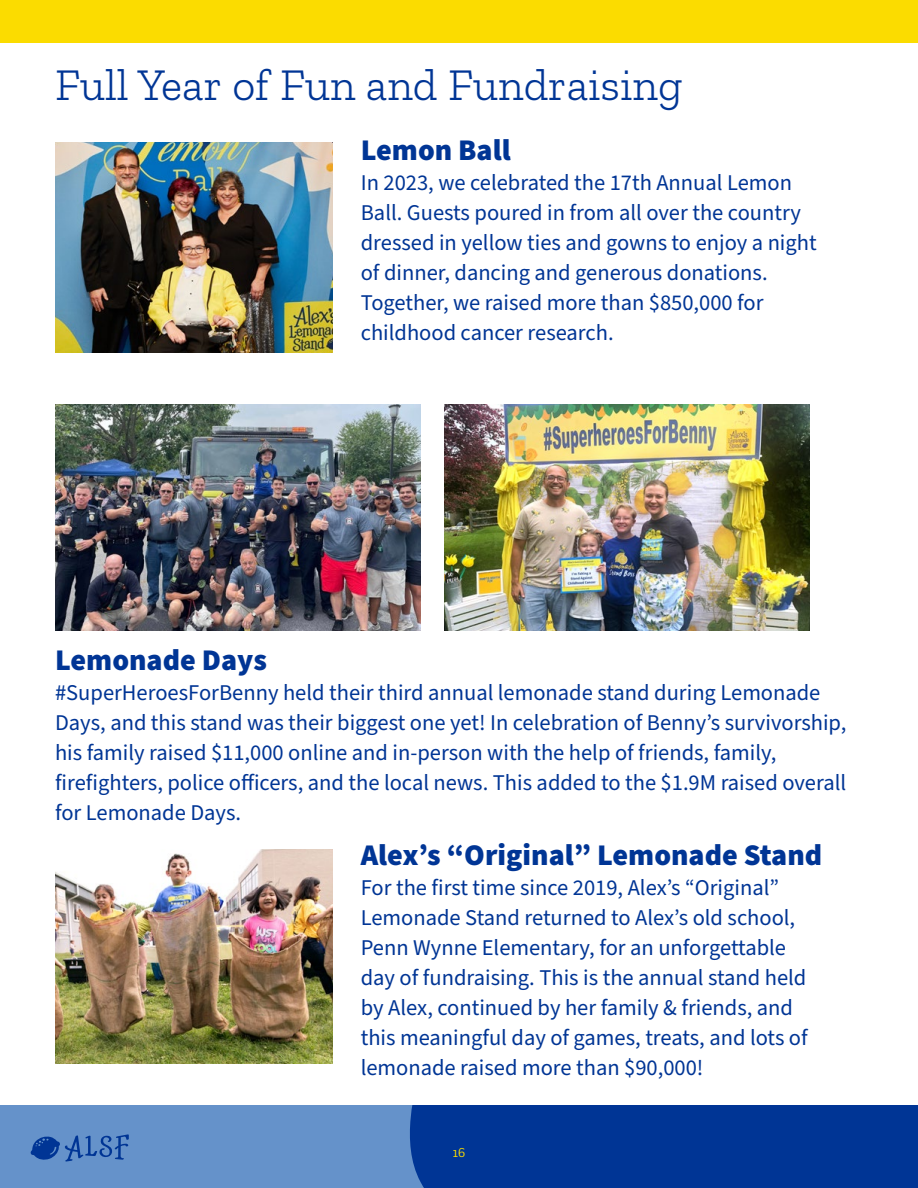
<style>
.page{position:relative;width:918px;height:1188px;background:#fff}
.page>*{position:absolute;margin:0;border:0;box-sizing:border-box;transform-origin:0 0}
.t1{font:300 45px "Zilla Slab";color:#003595}
.t2{font:900 30px "Source Sans Pro";color:#003595}
.t3{font:22.5px/30px "Source Sans Pro";color:#003595}
.t4{font:13.5px "Zilla Slab";color:#fbdc00}
</style>
<div class="page">
<div style="left:0;top:0;width:918px;height:43px;background:#fbdc00"></div>
<div style="left:0;top:1106px;width:239px;height:82px;background:#6592ca"></div>
<svg style="left:239px;top:1106px;width:679px;height:82px;background:#194ca2"></svg>
<svg style="left:31px;top:1134px;width:98px;height:28px;background:#4373b8"></svg>
<img style="left:55px;top:142px;width:278px;height:210px">
<img style="left:55px;top:849px;width:278px;height:215px">
<img style="left:444px;top:404px;width:366px;height:226px">
<img style="left:55px;top:404px;width:366px;height:226px">
<h1 class="t1" style="left:55px;top:61px;width:629px">Full Year of Fun and Fundraising</h1>
<h2 class="t2" style="left:361px;top:130px;width:151px">Lemon Ball</h2>
<p class="t3" style="left:361px;top:169px;width:458px">In 2023, we celebrated the 17th Annual Lemon Ball. Guests poured in from all over the country dressed in yellow ties and gowns to enjoy a night of dinner, dancing and generous donations.<br>Together, we raised more than $850,000 for childhood cancer research.</p>
<h2 class="t2" style="left:55px;top:640px;width:213px">Lemonade Days</h2>
<p class="t3" style="left:55px;top:679px;width:793px">#SuperHeroesForBenny held their third annual lemonade stand during Lemonade Days, and this stand was their biggest one yet! In celebration of Benny’s survivorship, his family raised $11,000 online and in-person with the help of friends, family, firefighters, police officers, and the local news. This added to the $1.9M raised overall for Lemonade Days.</p>
<h2 class="t2" style="left:361px;top:835px;width:463px">Alex’s “Original” Lemonade Stand</h2>
<p class="t3" style="left:361px;top:874px;width:448px">For the first time since 2019, Alex’s “Original” Lemonade Stand returned to Alex’s old school, Penn Wynne Elementary, for an unforgettable day of fundraising. This is the annual stand held by Alex, continued by her family &amp; friends, and this meaningful day of games, treats, and lots of lemonade raised more than $90,000!</p>
<p class="t4" style="left:453px;top:1145px;width:14px">16</p>
</div>
